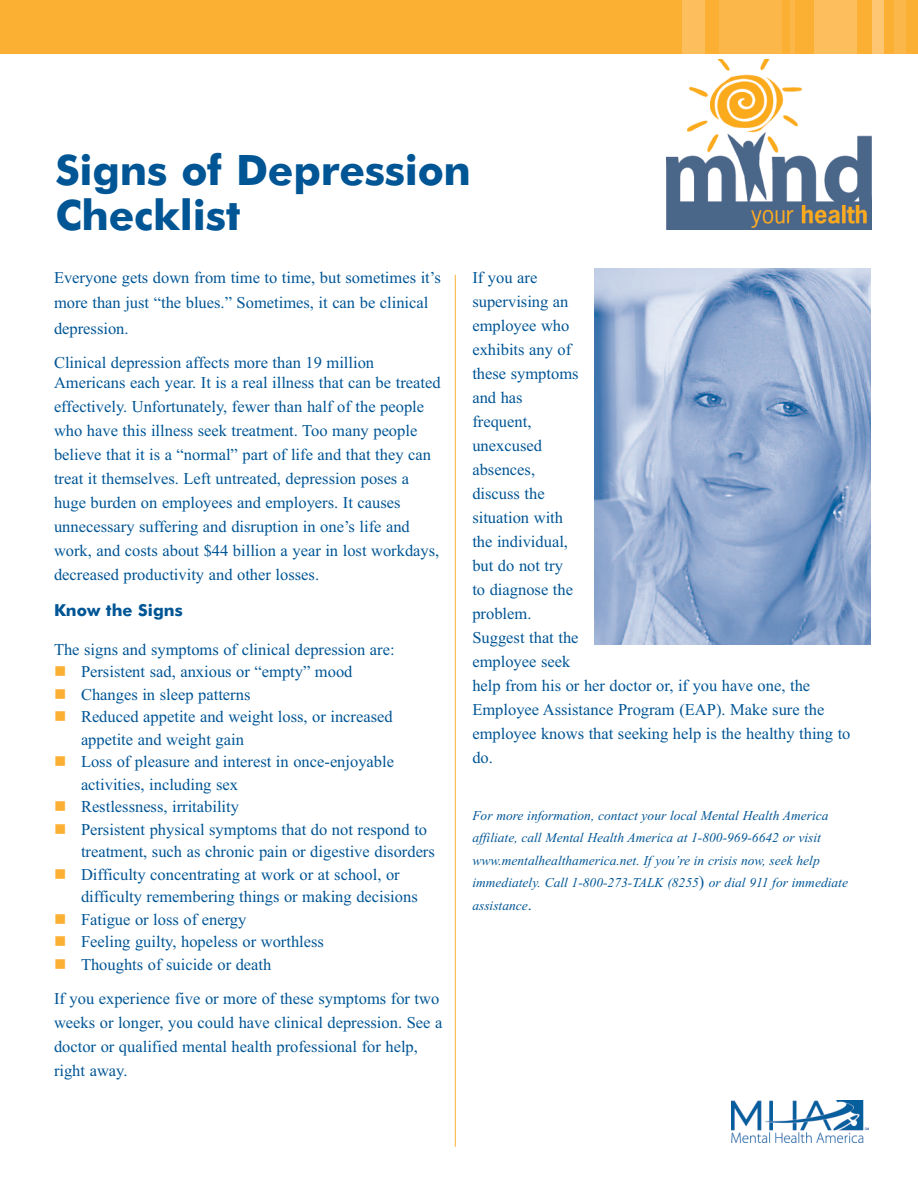
<style>
.page{position:relative;width:918px;height:1188px;background:#fff}
.page>*{position:absolute;margin:0;border:0;box-sizing:border-box;transform-origin:0 0}
.t1{font:700 42px/45px "Futura BT";letter-spacing:-.005em;color:#005595}
.t2{font:16.5px/24px "Times";color:#005595}
.t3{font:700 16.5px "Futura BT";color:#005595}
.t4{font:italic 13.5px/22.5px "Times";color:#005595}
.s1{color:#fbb033}
.s2{font-style:normal;font-size:16.5px}
.s3{font-style:normal;font-size:16.2px}
</style>
<div class="page">
<hr style="left:455px;top:275px;width:1px;height:872px;background:#fbb033">
<div style="left:0;top:0;width:918px;height:54px;background:#fbb033"></div>
<div style="left:814px;top:0;width:43px;height:54px;background:#fdbe5e"></div>
<div style="left:872px;top:0;width:11px;height:54px;background:#fec672"></div>
<div style="left:894px;top:0;width:11px;height:54px;background:#fcb74a"></div>
<hr style="left:790px;top:0;width:4px;height:54px;background:#fcb74a">
<div style="left:719px;top:0;width:62px;height:54px;background:#fcb74a"></div>
<div style="left:682px;top:0;width:23px;height:54px;background:#fdbe5e"></div>
<img style="left:594px;top:268px;width:277px;height:376px">
<img style="left:667px;top:59px;width:205px;height:170px">
<img style="left:731px;top:1101px;width:138px;height:41px">
<h1 class="t1" style="left:56px;top:148px;width:417px">Signs of Depression<br>Checklist</h1>
<p class="t2" style="left:54px;top:264px;width:388px;line-height:25.5px">Everyone gets down from time to time, but sometimes it’s more than just “the blues.” Sometimes, it can be clinical depression.</p>
<p class="t2" style="left:54px;top:353px;width:388px;line-height:19.8px">Clinical depression affects more than 19 million<br>Americans each year. It is a real illness that can be treated</p>
<p class="t2" style="left:54px;top:395px;width:387px">effectively. Unfortunately, fewer than half of the people who have this illness seek treatment. Too many people believe that it is a “normal” part of life and that they can treat it themselves. Left untreated, depression poses a huge burden on employees and employers. It causes unnecessary suffering and disruption in one’s life and work, and costs about $44 billion a year in lost workdays, decreased productivity and other losses.</p>
<p class="t3" style="left:54px;top:601px;width:130px">Know the Signs</p>
<p class="t2" style="left:54px;top:637px;width:342px">The signs and symptoms of clinical depression are:</p>
<p class="t2" style="left:54px;top:659px;width:300px"><span class="s1">■</span> Persistent sad, anxious or “empty” mood</p>
<p class="t2" style="left:54px;top:682px;width:198px"><span class="s1">■</span> Changes in sleep patterns</p>
<p class="t2" style="left:81px;top:705px;width:313px;line-height:22.5px;text-indent:-27px"><span class="s1">■</span> Reduced appetite and weight loss, or increased appetite and weight gain</p>
<p class="t2" style="left:81px;top:750px;width:315px;line-height:22.5px;text-indent:-27px"><span class="s1">■</span> Loss of pleasure and interest in once-enjoyable activities, including sex</p>
<p class="t2" style="left:54px;top:794px;width:187px"><span class="s1">■</span> Restlessness, irritability</p>
<p class="t2" style="left:81px;top:818px;width:355px;line-height:22.5px;text-indent:-27px"><span class="s1">■</span> Persistent physical symptoms that do not respond to treatment, such as chronic pain or digestive disorders</p>
<p class="t2" style="left:81px;top:863px;width:338px;line-height:22.5px;text-indent:-27px"><span class="s1">■</span> Difficulty concentrating at work or at school, or difficulty remembering things or making decisions</p>
<p class="t2" style="left:54px;top:907px;width:194px"><span class="s1">■</span> Fatigue or loss of energy</p>
<p class="t2" style="left:54px;top:929px;width:272px"><span class="s1">■</span> Feeling guilty, hopeless or worthless</p>
<p class="t2" style="left:54px;top:947px;width:387px;line-height:34.8px"><span class="s1">■</span> Thoughts of suicide or death<br>If you experience five or more of these symptoms for two</p>
<p class="t2" style="left:54px;top:1011px;width:390px">weeks or longer, you could have clinical depression. See a doctor or qualified mental health professional for help, right away.</p>
<p class="t2" style="left:472px;top:265px;width:380px">If you are<br>supervising an<br>employee who<br>exhibits any of<br>these symptoms<br>and has<br>frequent,<br>unexcused<br>absences,<br>discuss the<br>situation with<br>the individual,<br>but do not try<br>to diagnose the<br>problem.<br>Suggest that the<br>employee seek<br>help from his or her doctor or, if you have one, the<br>Employee Assistance Program (EAP). Make sure the employee knows that seeking help is the healthy thing to do.</p>
<p class="t4" style="left:472px;top:804px;width:377px">For more information, contact your local Mental Health America affiliate, call Mental Health America at 1-800-969-6642 or visit www.mentalhealthamerica.net. If you’re in crisis now, seek help immediately. Call 1-800-273-TALK (8255<span class="s2">)</span> or dial 911 for immediate assistance<span class="s3">.</span></p>
</div>
